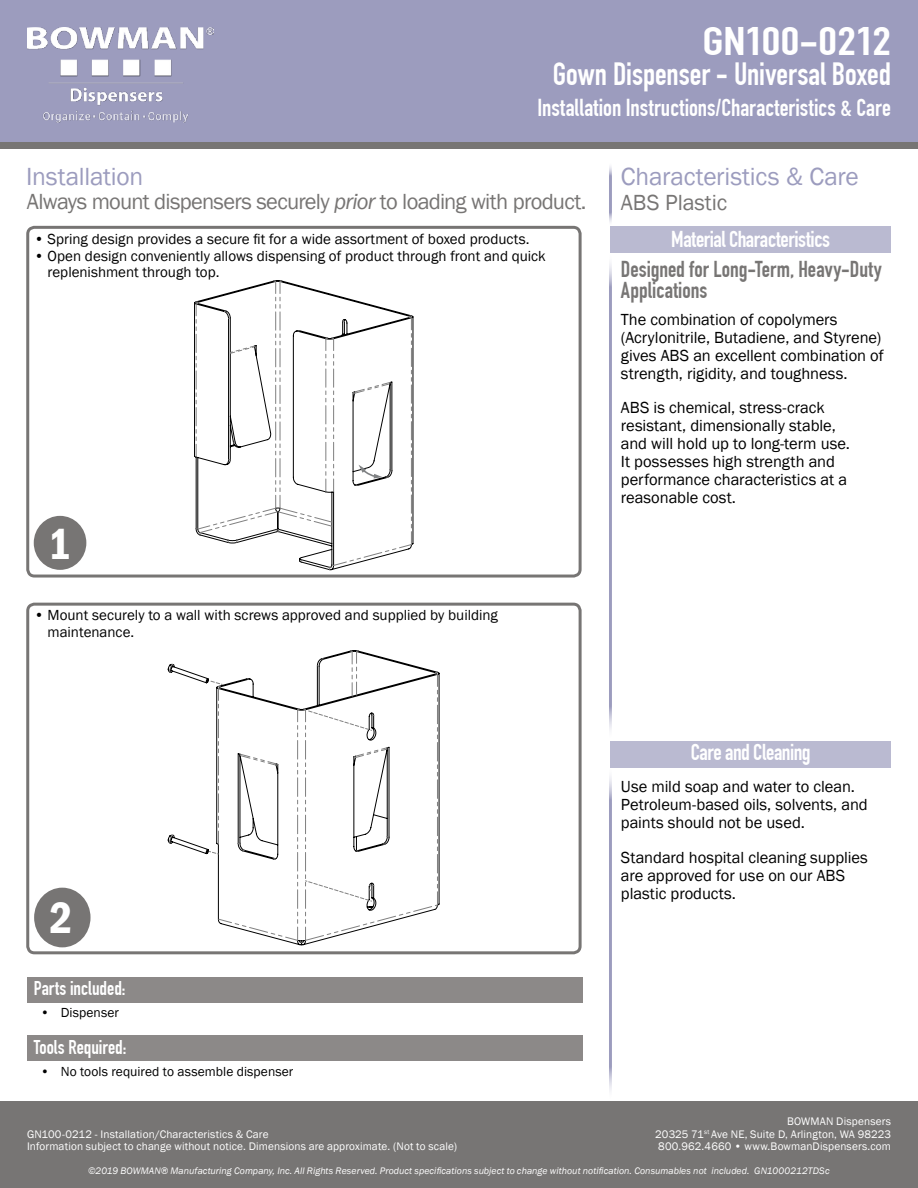
<style>
.page{position:relative;width:918px;height:1188px;background:#fff}
.page>*{position:absolute;margin:0;border:0;box-sizing:border-box;transform-origin:0 0}
.t1{font:600 condensed 45px "Franklin Gothic";color:#fff}
.t2{font:700 39px "DIN Condensed";letter-spacing:-.005em;color:#fff;scale:1.28 1}
.t3{font:700 31.5px "DIN Condensed";letter-spacing:-.005em;color:#fff}
.t4{font:25.5px "Franklin Gothic";letter-spacing:-.01em;color:#9c9cbe}
.t5{font:700 24px "DIN Condensed";letter-spacing:.005em;color:#fff}
.t6{font:22.5px "Franklin Gothic";letter-spacing:-.035em;color:#777574}
.t7{font:700 22.5px/21px "DIN Condensed";color:#777574}
.t8{font:700 22.5px "DIN Condensed";letter-spacing:-.02em;color:#fff}
.t9{font:22.5px "Franklin Gothic";letter-spacing:-.005em;color:#777574}
.t10{font:700 19.5px "DIN Condensed";color:#fff}
.t11{font:16.5px/18px "Franklin Gothic";letter-spacing:-.005em;color:#000}
.t12{font:15px/16.5px "Franklin Gothic";color:#000}
.t13{font:13.5px "Franklin Gothic";letter-spacing:.005em;color:#000}
.t14{font:11.25px/12.8px "Franklin Gothic";letter-spacing:.01em;color:#fff}
.t15{font:italic 9.75px "Franklin Gothic";letter-spacing:.005em;color:#fff}
.s1{font-style:italic}
</style>
<div class="page">
<div style="left:0;top:0;width:918px;height:148px;background:#777574"></div>
<div style="left:0;top:1101px;width:918px;height:87px;background:#777574"></div>
<div style="left:0;top:0;width:918px;height:142px;background:#9c9cbe"></div>
<div style="left:26px;top:226px;width:556px;height:352px;border:3px solid #777574;border-radius:7px"></div>
<div style="left:26px;top:603px;width:556px;height:351px;border:3px solid #777574;border-radius:7px"></div>
<svg style="left:168px;top:650px;width:270px;height:293px"></svg>
<svg style="left:194px;top:301px;width:220px;height:270px"></svg>
<svg style="left:196px;top:280px;width:216px;height:290px"></svg>
<img style="left:27px;top:28px;width:186px;height:95px">
<div style="left:27px;top:977px;width:555px;height:26px;background:#8c8988"></div>
<div style="left:27px;top:1035px;width:555px;height:26px;background:#8c8988"></div>
<div style="left:34px;top:516px;width:52px;height:54px;background:#777574;border-radius:50%"></div>
<div style="left:34px;top:888px;width:57px;height:59px;background:#777574;border-radius:50%"></div>
<hr style="left:609px;top:163px;width:3px;height:62px;background:#9c9cbe">
<hr style="left:609px;top:255px;width:3px;height:484px;background:#9c9cbe">
<hr style="left:609px;top:768px;width:3px;height:332px;background:#9c9cbe">
<div style="left:610px;top:226px;width:281px;height:27px;background:#babad1"></div>
<div style="left:610px;top:741px;width:281px;height:27px;background:#babad1"></div>
<h2 class="t2" style="left:703px;top:27px;width:149px">GN100-0212</h2>
<h3 class="t3" style="left:553px;top:63px;width:340px">Gown Dispenser - Universal Boxed</h3>
<h3 class="t5" style="left:537px;top:99px;width:355px">Installation Instructions/Characteristics &amp; Care</h3>
<h3 class="t4" style="left:26px;top:168px;width:119px">Installation</h3>
<h3 class="t4" style="left:621px;top:168px;width:239px">Characteristics &amp; Care</h3>
<h3 class="t6" style="left:27px;top:194px;width:561px">Always mount dispensers securely <span class="s1">prior</span> to loading with product.</h3>
<p class="t12" style="left:34px;top:232px;width:497px">• Spring design provides a secure 昀椀t for a wide assortment of boxed products.</p>
<p class="t12" style="left:48px;top:249px;width:500px;text-indent:-14px">• Open design conveniently allows dispensing of product through front and quick replenishment through top.</p>
<h1 class="t1" style="left:48px;top:517px;width:24px">1</h1>
<p class="t12" style="left:48px;top:608px;width:452px;text-indent:-14px">• Mount securely to a wall with screws approved and supplied by building maintenance.</p>
<h3 class="t9" style="left:621px;top:195px;width:108px">ABS Plastic</h3>
<h3 class="t8" style="left:671px;top:230px;width:160px">Material Characteristics</h3>
<h3 class="t7" style="left:621px;top:260px;width:262px">Designed for Long-Term, Heavy-Duty<br>Applications</h3>
<p class="t11" style="left:621px;top:312px;width:264px">The combination of copolymers (Acrylonitrile, Butadiene, and Styrene) gives ABS an excellent combination of strength, rigidity, and toughness.</p>
<p class="t11" style="left:621px;top:400px;width:231px">ABS is chemical, stress-crack resistant, dimensionally stable, and will hold up to long-term use.<br>It possesses high strength and performance characteristics at a reasonable cost.</p>
<h1 class="t1" style="left:50px;top:891px;width:24px">2</h1>
<p class="t10" style="left:34px;top:981px;width:93px">Parts included:</p>
<p class="t13" style="left:40px;top:1008px;width:80px">• Dispenser</p>
<p class="t10" style="left:34px;top:1040px;width:94px">Tools Required:</p>
<p class="t13" style="left:40px;top:1067px;width:254px">• No tools required to assemble dispenser</p>
<p class="t14" style="left:27px;top:1128px;width:432px">GN100-0212 - Installation/Characteristics &amp; Care<br>Information subject to change without notice. Dimensions are approximate. (Not to scale)</p>
<h3 class="t8" style="left:691px;top:744px;width:121px">Care and Cleaning</h3>
<p class="t11" style="left:621px;top:779px;width:248px">Use mild soap and water to clean.<br>Petroleum-based oils, solvents, and paints should not be used.</p>
<p class="t11" style="left:621px;top:850px;width:248px">Standard hospital cleaning supplies are approved for use on our ABS plastic products.</p>
<p class="t14" style="left:655px;top:1116px;width:237px;text-align:justify;text-indent:132px">BOWMAN Dispensers 20325 71<sup>st</sup> Ave NE, Suite D, Arlington, WA 98223<br>800.962.4660 • www.BowmanDispensers.com</p>
<p class="t15" style="left:88px;top:1164px;width:743px">©2019 BOWMAN® Manufacturing Company, Inc. All Rights Reserved. Product speci昀椀cations subject to change without noti昀椀cation. Consumables not included. GN1000212TDSc</p>
</div>
